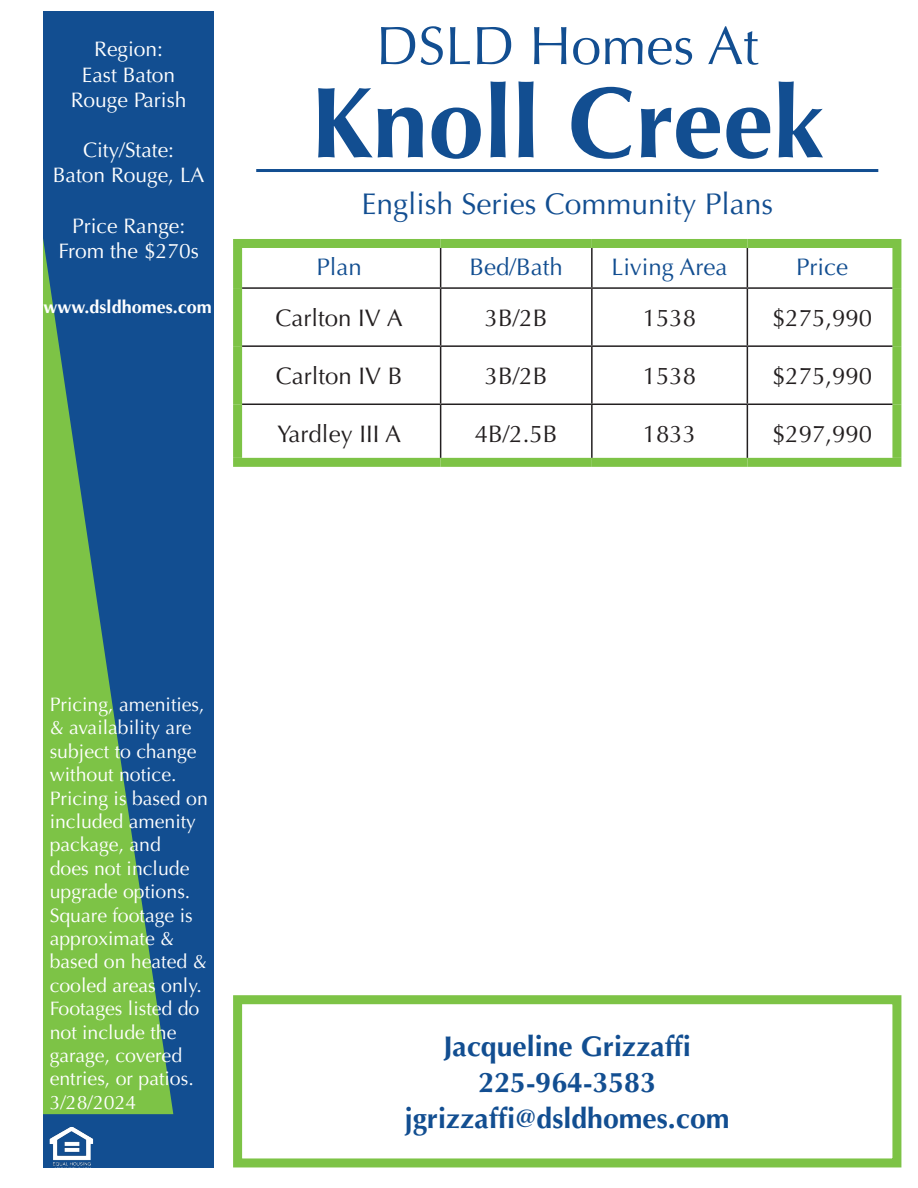
<style>
.page{position:relative;width:918px;height:1188px;background:#fff}
.page>*{position:absolute;margin:0;border:0;box-sizing:border-box;transform-origin:0 0}
.t1{font:700 100.5px "Optima LT Std";color:#124e91}
.t2{font:54px "Optima LT Std";color:#124e91}
.t3{font:30px "Optima LT Std";color:#124e91}
.t4{font:700 28.5px "Optima LT Std";color:#124e91}
.Rows{font:24px "Optima LT Std";color:#231f20}
.Headers{font:24px "Optima LT Std";color:#124e91}
.t5{font:21px/25.2px "Optima LT Std";color:#fff;text-align:center}
.t6{font:19.5px/23.4px "Optima LT Std";color:#fff}
.t7{font:700 18px "Optima LT Std";color:#fff}
</style>
<div class="page">
<div style="left:43px;top:11px;width:171px;height:1156px;background:#124e91"></div>
<svg style="left:43px;top:239px;width:130px;height:875px;fill:#7dc346"></svg>
<hr style="left:256px;top:169px;width:622px;height:3px;background:#124e91">
<div style="left:233px;top:239px;width:208px;height:9px;background:#7dc346"></div>
<div style="left:233px;top:248px;width:9px;height:40px;background:#7dc346"></div>
<div style="left:441px;top:239px;width:151px;height:9px;background:#7dc346"></div>
<div style="left:592px;top:239px;width:155px;height:9px;background:#7dc346"></div>
<div style="left:747px;top:239px;width:154px;height:9px;background:#7dc346"></div>
<div style="left:892px;top:248px;width:9px;height:40px;background:#7dc346"></div>
<div style="left:233px;top:288px;width:9px;height:58px;background:#7dc346"></div>
<div style="left:892px;top:288px;width:9px;height:58px;background:#7dc346"></div>
<div style="left:233px;top:346px;width:9px;height:58px;background:#7dc346"></div>
<div style="left:892px;top:346px;width:9px;height:58px;background:#7dc346"></div>
<div style="left:233px;top:404px;width:9px;height:54px;background:#7dc346"></div>
<div style="left:892px;top:404px;width:9px;height:54px;background:#7dc346"></div>
<div style="left:233px;top:458px;width:208px;height:9px;background:#7dc346"></div>
<div style="left:441px;top:458px;width:151px;height:9px;background:#7dc346"></div>
<div style="left:592px;top:458px;width:155px;height:9px;background:#7dc346"></div>
<div style="left:747px;top:458px;width:154px;height:9px;background:#7dc346"></div>
<hr style="left:440px;top:248px;width:1px;height:39px;background:#231f20">
<hr style="left:591px;top:248px;width:2px;height:39px;background:#231f20">
<hr style="left:747px;top:248px;width:1px;height:39px;background:#231f20">
<hr style="left:242px;top:287px;width:199px;height:2px;background:#231f20">
<hr style="left:441px;top:287px;width:151px;height:2px;background:#231f20">
<hr style="left:440px;top:289px;width:1px;height:56px;background:#231f20">
<hr style="left:592px;top:287px;width:155px;height:2px;background:#231f20">
<hr style="left:591px;top:289px;width:2px;height:56px;background:#231f20">
<hr style="left:747px;top:287px;width:145px;height:2px;background:#231f20">
<hr style="left:747px;top:289px;width:1px;height:56px;background:#231f20">
<hr style="left:242px;top:345px;width:199px;height:2px;background:#231f20">
<hr style="left:441px;top:345px;width:151px;height:2px;background:#231f20">
<hr style="left:440px;top:347px;width:1px;height:57px;background:#231f20">
<hr style="left:592px;top:345px;width:155px;height:2px;background:#231f20">
<hr style="left:591px;top:347px;width:2px;height:57px;background:#231f20">
<hr style="left:747px;top:345px;width:145px;height:2px;background:#231f20">
<hr style="left:747px;top:347px;width:1px;height:57px;background:#231f20">
<hr style="left:242px;top:404px;width:199px;height:1px;background:#231f20">
<hr style="left:441px;top:404px;width:151px;height:1px;background:#231f20">
<hr style="left:440px;top:405px;width:1px;height:53px;background:#231f20">
<hr style="left:592px;top:404px;width:155px;height:1px;background:#231f20">
<hr style="left:591px;top:405px;width:2px;height:53px;background:#231f20">
<hr style="left:747px;top:404px;width:145px;height:1px;background:#231f20">
<hr style="left:747px;top:405px;width:1px;height:53px;background:#231f20">
<img style="left:50px;top:1127px;width:43px;height:40px">
<div style="left:233px;top:995px;width:668px;height:172px;border:9px solid #7dc346"></div>
<p class="t5" style="left:94px;top:37px;width:70px">Region:</p>
<p class="t5" style="left:71px;top:62px;width:117px">East Baton<br>Rouge Parish</p>
<p class="t5" style="left:83px;top:138px;width:93px">City/State:</p>
<p class="t5" style="left:53px;top:163px;width:153px">Baton Rouge, LA</p>
<p class="t5" style="left:72px;top:213px;width:115px">Price Range:</p>
<p class="t5" style="left:58px;top:239px;width:142px">From the $270s</p>
<p class="t7" style="left:44px;top:296px;width:170px">www.dsldhomes.com</p>
<p class="t2" style="left:376px;top:14px;width:384px">DSLD Homes At</p>
<p class="t1" style="left:311px;top:64px;width:514px">Knoll Creek</p>
<p class="t3" style="left:361px;top:187px;width:413px">English Series Community Plans</p>
<p class="Headers" style="left:316px;top:253px;width:47px">Plan</p>
<p class="Headers" style="left:470px;top:253px;width:95px">Bed/Bath</p>
<p class="Headers" style="left:612px;top:253px;width:118px">Living Area</p>
<p class="Headers" style="left:796px;top:253px;width:54px">Price</p>
<p class="Rows" style="left:276px;top:304px;width:129px">Carlton IV A</p>
<p class="Rows" style="left:485px;top:304px;width:64px">3B/2B</p>
<p class="Rows" style="left:643px;top:304px;width:55px">1538</p>
<p class="Rows" style="left:772px;top:304px;width:102px">$275,990</p>
<p class="Rows" style="left:276px;top:362px;width:128px">Carlton IV B</p>
<p class="Rows" style="left:485px;top:362px;width:64px">3B/2B</p>
<p class="Rows" style="left:643px;top:362px;width:55px">1538</p>
<p class="Rows" style="left:772px;top:362px;width:102px">$275,990</p>
<p class="Rows" style="left:277px;top:420px;width:126px">Yardley III A</p>
<p class="Rows" style="left:475px;top:420px;width:84px">4B/2.5B</p>
<p class="Rows" style="left:643px;top:420px;width:55px">1833</p>
<p class="Rows" style="left:772px;top:420px;width:102px">$297,990</p>
<p class="t6" style="left:50px;top:693px;width:156px">Pricing, amenities, &amp; availability are</p>
<p class="t6" style="left:50px;top:740px;width:160px">subject to change without notice.<br>Pricing is based on included amenity package, and<br>does not include upgrade options.<br>Square footage is</p>
<p class="t6" style="left:50px;top:927px;width:159px">approximate &amp; based on heated &amp; cooled areas only.<br>Footages listed do not include the</p>
<p class="t6" style="left:50px;top:1044px;width:146px">garage, covered entries, or patios.</p>
<p class="t6" style="left:50px;top:1091px;width:88px">3/28/2024</p>
<p class="t4" style="left:443px;top:1030px;width:249px">Jacqueline Grizzaffi</p>
<p class="t4" style="left:479px;top:1066px;width:179px">225-964-3583</p>
<p class="t4" style="left:405px;top:1102px;width:326px">jgrizzaffi@dsldhomes.com</p>
</div>
